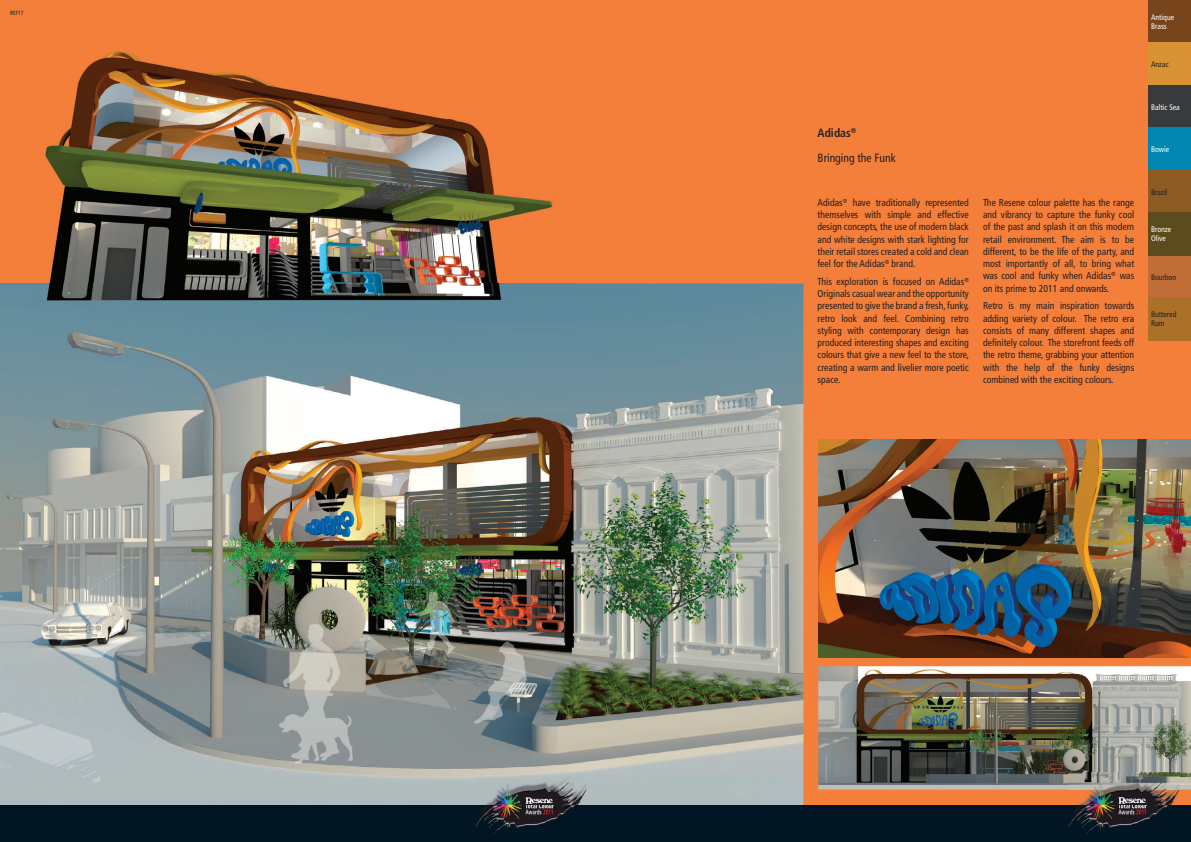
<style>
.page{position:relative;width:1191px;height:842px;background:#f47f3a}
.page>*{position:absolute;margin:0;border:0;box-sizing:border-box;transform-origin:0 0}
.t1{font:condensed 12px/25.7px "Frutiger";color:#231f20}
.t2{font:condensed 10px/12.2px "Frutiger";color:#231f20;text-align:justify}
.t3{font:condensed 8px/9px "Frutiger";color:#fff}
.t4{font:condensed 8px/9px "Frutiger";color:#231f20}
.t5{font:condensed 6px "Frutiger";color:#231f20}
.s1{font-weight:700}
</style>
<div class="page">
<img style="left:818px;top:666px;width:373px;height:123px">
<img style="left:0;top:283px;width:803px;height:522px">
<img style="left:0;top:51px;width:577px;height:296px">
<img style="left:818px;top:439px;width:373px;height:218px">
<img style="left:1148px;top:0;width:43px;height:128px">
<img style="left:1148px;top:170px;width:43px;height:170px">
<div style="left:1148px;top:128px;width:43px;height:42px;background:#0086b0"></div>
<div style="left:0;top:805px;width:1191px;height:37px;background:#011622"></div>
<img style="left:1068px;top:773px;width:111px;height:61px">
<img style="left:475px;top:773px;width:111px;height:61px">
<p class="t5" style="left:10px;top:9px;width:15px">REF17</p>
<p class="t1" style="left:817px;top:120px;width:80px"><span class="s1">Adidas</span><sup>®<br></sup>Bringing the Funk</p>
<p class="t2" style="left:817px;top:196px;width:153px">Adidas<sup>®</sup> have traditionally represented themselves with simple and effective design concepts, the use of modern black and white designs with stark lighting for their retail stores created a cold and clean feel for the Adidas<sup>®</sup> brand.</p>
<p class="t2" style="left:817px;top:275px;width:153px">This exploration is focused on Adidas<sup>® </sup>Originals casual wear and the opportunity presented to give the brand a fresh, funky, retro look and feel. Combining retro styling with contemporary design has produced interesting shapes and exciting colours that give a new feel to the store, creating a warm and livelier more poetic space.</p>
<p class="t2" style="left:983px;top:196px;width:153px">The Resene colour palette has the range and vibrancy to capture the funky cool of the past and splash it on this modern retail environment. The aim is to be different, to be the life of the party, and most importantly of all, to bring what was cool and funky when Adidas<sup>®</sup> was on its prime to 2011 and onwards.</p>
<p class="t2" style="left:983px;top:300px;width:153px">Retro is my main inspiration towards adding variety of colour. The retro era consists of many different shapes and definitely colour. The storefront feeds off the retro theme, grabbing your attention with the help of the funky designs combined with the exciting colours.</p>
<p class="t3" style="left:1151px;top:13px;width:25px">Antique<br>Brass</p>
<p class="t4" style="left:1151px;top:60px;width:19px">Anzac</p>
<p class="t3" style="left:1151px;top:103px;width:30px">Baltic Sea</p>
<p class="t3" style="left:1151px;top:145px;width:20px">Bowie</p>
<p class="t4" style="left:1151px;top:188px;width:18px">Brazil</p>
<p class="t3" style="left:1151px;top:225px;width:22px">Bronze<br>Olive</p>
<p class="t4" style="left:1151px;top:273px;width:27px">Bourbon</p>
<p class="t4" style="left:1151px;top:310px;width:27px">Buttered<br>Rum</p>
</div>
